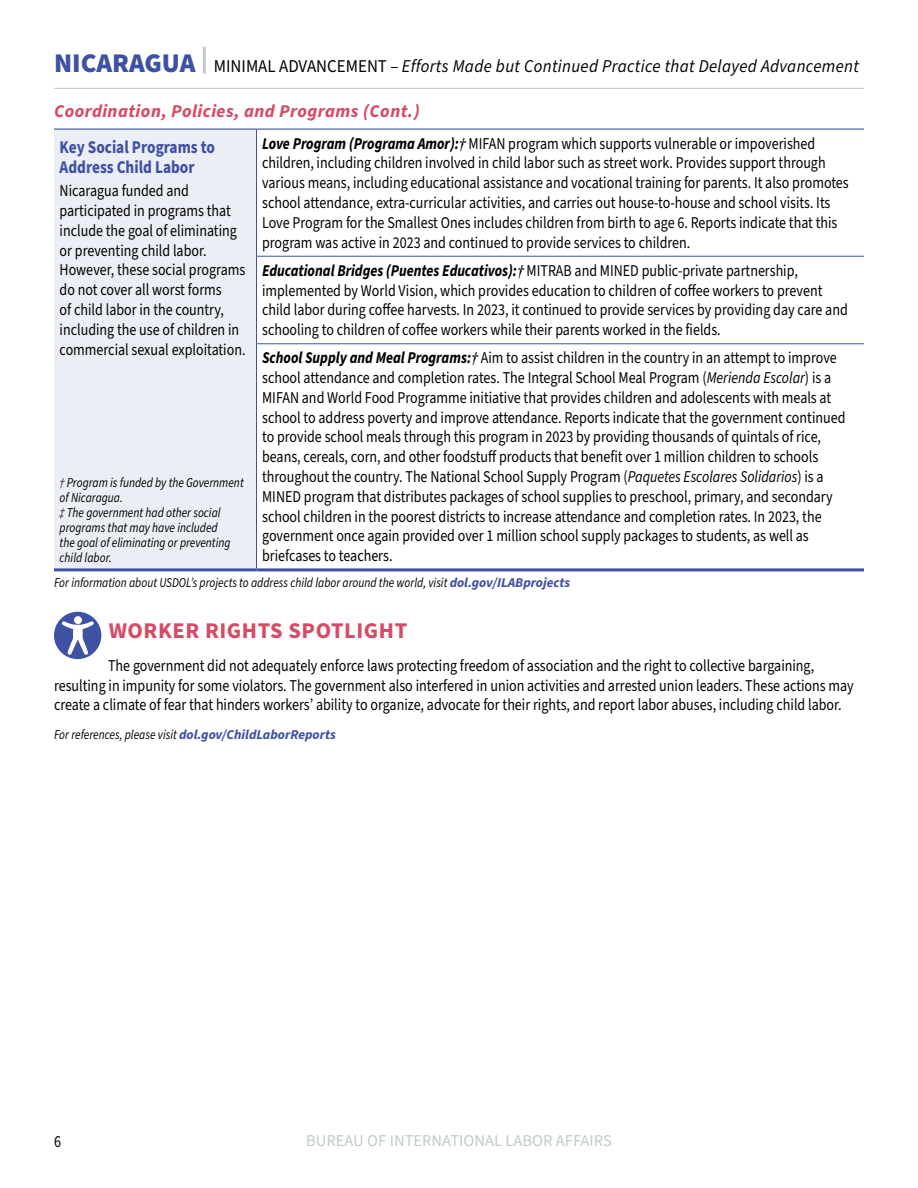
<style>
.page{position:relative;width:918px;height:1188px;background:#fff}
.page>*{position:absolute;margin:0;border:0;box-sizing:border-box;transform-origin:0 0}
.Footnotes{font:700 22.5px "Source Sans Pro";letter-spacing:.025em;color:#d54c67}
.t1{font:italic 18px "Source Sans Pro";letter-spacing:.02em;color:#000;scale:.94 1}
.H1-HEADING_1{font:italic 700 18px "Source Sans Pro";letter-spacing:.025em;color:#d54c67}
.H3-HEADING_3{font:700 18px/19.5px "Source Sans Pro";color:#3f51a3;scale:.85 1}
.t2{font:16.5px/19.8px "Source Sans Pro";color:#000;scale:.85 1}
.t3{font:16.5px "Source Sans Pro";color:#c0cacc}
.Footnotes-2{font:italic 13.5px/15px "Source Sans Pro";color:#000;scale:.85 1}
.s1{font-weight:900;font-style:normal;font-size:27px;color:#3f51a3}
.s2{font-style:normal}
.s3{font-weight:700;font-style:italic}
.s4{font-family:"EB Garamond";font-weight:700;font-style:italic}
.s5{font-style:italic}
.s6{font-weight:700;color:#3f51a3}
.s7{font-family:"EB Garamond"}
</style>
<div class="page">
<hr style="left:54px;top:88px;width:810px;height:1px;background:#c0cacc">
<div style="left:54px;top:129px;width:202px;height:441px;background:#eceef6"></div>
<hr style="left:256px;top:130px;width:1px;height:126px;background:#3f51a3">
<hr style="left:256px;top:256px;width:608px;height:1px;background:#3f51a3">
<hr style="left:256px;top:256px;width:1px;height:88px;background:#3f51a3">
<hr style="left:256px;top:344px;width:608px;height:1px;background:#3f51a3">
<hr style="left:256px;top:344px;width:1px;height:224px;background:#3f51a3">
<hr style="left:54px;top:568px;width:202px;height:3px;background:#3f51a3">
<hr style="left:256px;top:568px;width:608px;height:3px;background:#3f51a3">
<hr style="left:54px;top:129px;width:202px;height:1px;background:#3f51a3">
<hr style="left:256px;top:129px;width:608px;height:1px;background:#3f51a3">
<div style="left:54px;top:612px;width:47px;height:47px;background:#3f51a3;border-radius:50%"></div>
<svg style="left:62px;top:616px;width:32px;height:39px"></svg>
<p class="t1" style="left:54px;top:54px;width:858px"><span class="s1">NICARAGUA</span> <sup>|</sup> <span class="s2">MINIMAL ADVANCEMENT –</span> Efforts Made but Continued Practice that Delayed Advancement</p>
<p class="H1-HEADING_1" style="left:54px;top:98px;width:367px">Coordination, Policies, and Programs (Cont.)</p>
<p class="t2" style="left:262px;top:134px;width:692px"><span class="s3">Love Program (Programa Amor):</span><span class="s4">†</span> MIFAN program which supports vulnerable or impoverished children, including children involved in child labor such as street work. Provides support through various means, including educational assistance and vocational training for parents. It also promotes school attendance, extra-curricular activities, and carries out house-to-house and school visits. Its Love Program for the Smallest Ones includes children from birth to age 6. Reports indicate that this program was active in 2023 and continued to provide services to children.</p>
<p class="t2" style="left:262px;top:261px;width:691px"><span class="s3">Educational Bridges (Puentes Educativos):</span><span class="s4">†</span> MITRAB and MINED public-private partnership, implemented by World Vision, which provides education to children of coffee workers to prevent child labor during coffee harvests. In 2023, it continued to provide services by providing day care and schooling to children of coffee workers while their parents worked in the fields.</p>
<p class="t2" style="left:262px;top:348px;width:688px"><span class="s3">School Supply and Meal Programs:</span><span class="s4">†</span> Aim to assist children in the country in an attempt to improve school attendance and completion rates. The Integral School Meal Program (<span class="s5">Merienda Escolar</span>) is a MIFAN and World Food Programme initiative that provides children and adolescents with meals at school to address poverty and improve attendance. Reports indicate that the government continued to provide school meals through this program in 2023 by providing thousands of quintals of rice, beans, cereals, corn, and other foodstuff products that benefit over 1 million children to schools throughout the country. The National School Supply Program (<span class="s5">Paquetes Escolares Solidarios</span>) is a MINED program that distributes packages of school supplies to preschool, primary, and secondary school children in the poorest districts to increase attendance and completion rates. In 2023, the government once again provided over 1 million school supply packages to students, as well as briefcases to teachers.</p>
<p class="Footnotes-2" style="left:54px;top:576px;width:609px">For information about USDOL’s projects to address child labor around the world, visit <span class="s6">dol.gov/ILABprojects</span></p>
<p class="Footnotes" style="left:109px;top:615px;width:300px">WORKER RIGHTS SPOTLIGHT</p>
<p class="t2" style="left:54px;top:656px;width:942px;text-indent:54px">The government did not adequately enforce laws protecting freedom of association and the right to collective bargaining, resulting in impunity for some violators. The government also interfered in union activities and arrested union leaders. These actions may create a climate of fear that hinders workers’ ability to organize, advocate for their rights, and report labor abuses, including child labor.</p>
<p class="Footnotes-2" style="left:54px;top:727px;width:333px">For references, please visit <span class="s6">dol.gov/ChildLaborReports</span></p>
<p class="H3-HEADING_3" style="left:60px;top:138px;width:184px">Key Social Programs to<br>Address Child Labor</p>
<p class="t2" style="left:60px;top:181px;width:220px">Nicaragua funded and participated in programs that include the goal of eliminating or preventing child labor.<br>However, these social programs do not cover all worst forms<br>of child labor in the country, including the use of children in commercial sexual exploitation.</p>
<p class="Footnotes-2" style="left:60px;top:476px;width:218px"><span class="s7">†</span> Program is funded by the Government of Nicaragua.<br><span class="s7">‡</span> The government had other social programs that may have included<br>the goal of eliminating or preventing child labor.</p>
<p class="t2" style="left:54px;top:1132px;width:10px">6</p>
<p class="t3" style="left:306px;top:1130px;width:307px">BUREAU OF INTERNATIONAL LABOR AFFAIRS</p>
</div>
